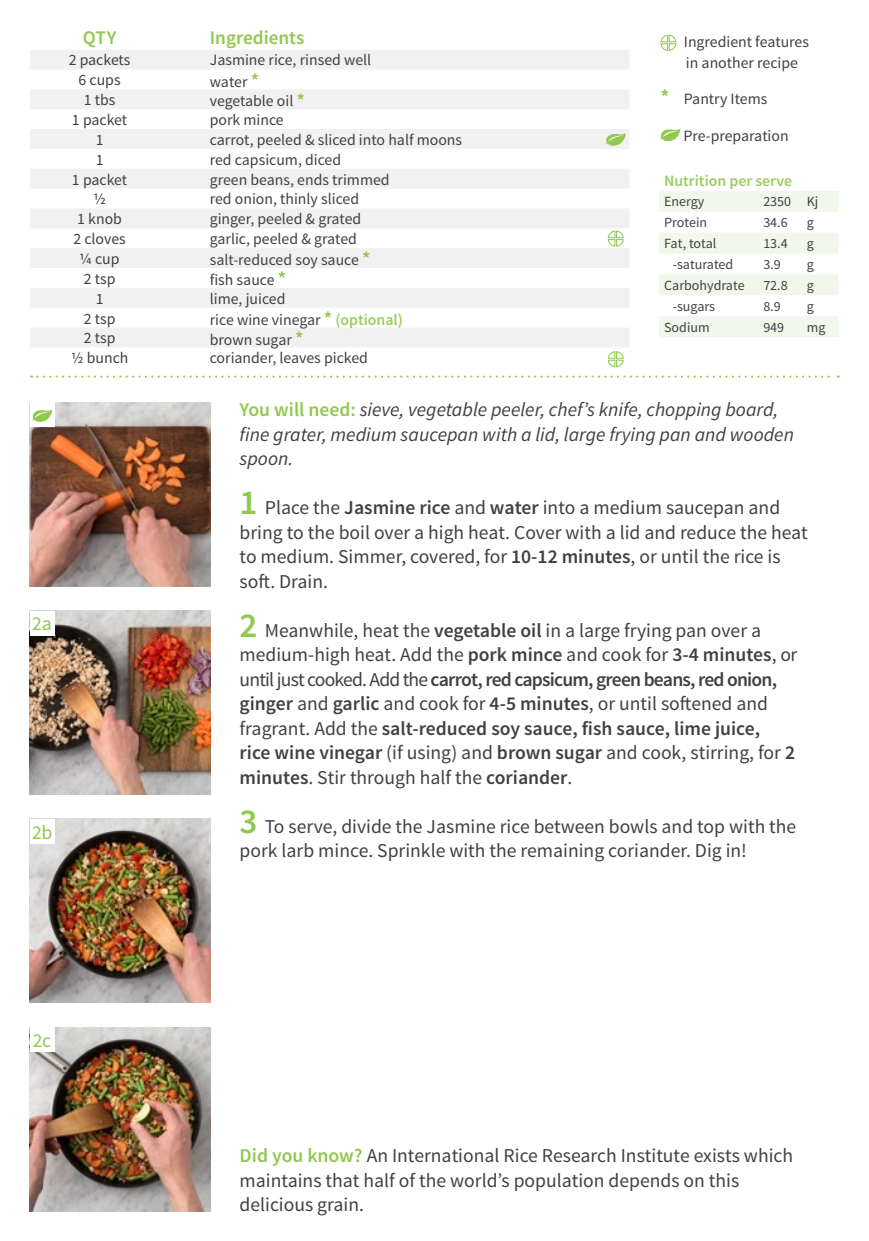
<style>
.page{position:relative;width:869px;height:1241px;background:#fff}
.page>*{position:absolute;margin:0;border:0;box-sizing:border-box;transform-origin:0 0}
.t1{font:19.6px/24.5px "Source Sans Pro";color:#414042}
.t2{font:italic 19.6px/24.5px "Source Sans Pro";color:#414042}
.t3{font:19.6px "Source Sans Pro";color:#91c84e}
.t4{font:600 19.25px "Source Sans Pro";color:#91c84e}
.t5{font:15.75px/21px "Source Sans Pro";color:#414042}
.t6{font:600 15.75px "Source Sans Pro";color:#9ccd5f}
.t7{font:14px "Source Sans Pro";color:#414042}
.s1{font-weight:600;font-size:19.25px;color:#91c84e}
.s2{font-weight:600;color:#9ccd5f}
.s3{font-weight:600;font-size:21px;color:#91c84e}
.s4{font-weight:600;font-style:normal;color:#91c84e}
.s5{font-weight:600;font-size:35px;color:#91c84e}
.s6{font-weight:600}
.s7{font-weight:600;color:#91c84e}
</style>
<div class="page">
<svg style="left:660px;top:34px;width:16px;height:17px"></svg>
<svg style="left:31px;top:375px;width:807px;height:2px"></svg>
<svg style="left:660px;top:128px;width:20px;height:13px"></svg>
<img style="left:30px;top:610px;width:180px;height:184px">
<img style="left:30px;top:402px;width:180px;height:184px">
<svg style="left:30px;top:50px;width:599px;height:297px;fill:#f1f1f2"></svg>
<div style="left:30px;top:610px;width:24px;height:25px;background:#fff"></div>
<div style="left:30px;top:402px;width:25px;height:25px;background:#fff"></div>
<svg style="left:32px;top:409px;width:20px;height:13px"></svg>
<img style="left:30px;top:818px;width:180px;height:184px">
<img style="left:30px;top:1027px;width:180px;height:184px">
<div style="left:30px;top:818px;width:25px;height:25px;background:#fff"></div>
<div style="left:30px;top:1027px;width:24px;height:25px;background:#fff"></div>
<svg style="left:605px;top:133px;width:20px;height:13px"></svg>
<svg style="left:659px;top:191px;width:179px;height:146px"></svg>
<svg style="left:607px;top:230px;width:17px;height:17px"></svg>
<svg style="left:607px;top:351px;width:17px;height:17px"></svg>
<p class="t3" style="left:32px;top:611px;width:21px">2a</p>
<p class="t3" style="left:32px;top:819px;width:22px">2b</p>
<p class="t4" style="left:83px;top:26px;width:35px">QTY</p>
<p class="t4" style="left:210px;top:26px;width:96px">Ingredients</p>
<p class="t5" style="left:69px;top:50px;width:63px">2 packets</p>
<p class="t5" style="left:210px;top:50px;width:163px">Jasmine rice, rinsed well</p>
<p class="t5" style="left:78px;top:70px;width:44px">6 cups</p>
<p class="t5" style="left:210px;top:71px;width:51px">water <span class="s1">*</span></p>
<p class="t5" style="left:84px;top:90px;width:33px">1 tbs</p>
<p class="t5" style="left:210px;top:91px;width:97px">vegetable oil <span class="s1">*</span></p>
<p class="t5" style="left:72px;top:110px;width:57px">1 packet</p>
<p class="t5" style="left:210px;top:110px;width:75px">pork mince</p>
<p class="t5" style="left:96px;top:129px;width:9px">1</p>
<p class="t5" style="left:210px;top:129px;width:254px">carrot, peeled &amp; sliced into half moons</p>
<p class="t5" style="left:96px;top:149px;width:9px">1</p>
<p class="t5" style="left:210px;top:149px;width:133px">red capsicum, diced</p>
<p class="t5" style="left:72px;top:169px;width:57px">1 packet</p>
<p class="t5" style="left:210px;top:169px;width:181px">green beans, ends trimmed</p>
<p class="t5" style="left:93px;top:189px;width:14px">1/2</p>
<p class="t5" style="left:210px;top:189px;width:151px">red onion, thinly sliced</p>
<p class="t5" style="left:77px;top:209px;width:46px">1 knob</p>
<p class="t5" style="left:210px;top:209px;width:153px">ginger, peeled &amp; grated</p>
<p class="t5" style="left:73px;top:229px;width:54px">2 cloves</p>
<p class="t5" style="left:210px;top:229px;width:149px">garlic, peeled &amp; grated</p>
<p class="t5" style="left:80px;top:248px;width:41px">¼ cup</p>
<p class="t5" style="left:210px;top:250px;width:162px">salt-reduced soy sauce <span class="s1">*</span></p>
<p class="t5" style="left:84px;top:268px;width:33px">2 tsp</p>
<p class="t5" style="left:210px;top:270px;width:78px">fish sauce <span class="s1">*</span></p>
<p class="t5" style="left:96px;top:288px;width:9px">1</p>
<p class="t5" style="left:210px;top:288px;width:77px">lime, juiced</p>
<p class="t5" style="left:84px;top:308px;width:33px">2 tsp</p>
<p class="t5" style="left:210px;top:309px;width:194px">rice wine vinegar <span class="s1">*</span> <span class="s2">(optional)</span></p>
<p class="t5" style="left:84px;top:328px;width:33px">2 tsp</p>
<p class="t5" style="left:210px;top:329px;width:95px">brown sugar <span class="s1">*</span></p>
<p class="t5" style="left:71px;top:348px;width:59px">1/2 bunch</p>
<p class="t5" style="left:210px;top:348px;width:160px">coriander, leaves picked</p>
<p class="t5" style="left:683px;top:31px;width:126px">Ingredient features in another recipe</p>
<p class="t5" style="left:660px;top:89px;width:108px"><span class="s3">*</span> Pantry Items</p>
<p class="t5" style="left:683px;top:126px;width:107px">Pre-preparation</p>
<p class="t6" style="left:663px;top:171px;width:129px">Nutrition per serve</p>
<p class="t7" style="left:663px;top:193px;width:42px">Energy</p>
<p class="t7" style="left:763px;top:193px;width:57px">2350 Kj</p>
<p class="t7" style="left:663px;top:214px;width:45px">Protein</p>
<p class="t7" style="left:763px;top:214px;width:26px">34.6</p>
<p class="t7" style="left:806px;top:214px;width:9px">g</p>
<p class="t7" style="left:663px;top:235px;width:54px">Fat, total</p>
<p class="t7" style="left:763px;top:235px;width:26px">13.4</p>
<p class="t7" style="left:806px;top:235px;width:9px">g</p>
<p class="t7" style="left:672px;top:256px;width:62px">-saturated</p>
<p class="t7" style="left:763px;top:256px;width:19px">3.9</p>
<p class="t7" style="left:806px;top:256px;width:9px">g</p>
<p class="t7" style="left:663px;top:276px;width:82px">Carbohydrate</p>
<p class="t7" style="left:763px;top:276px;width:26px">72.8</p>
<p class="t7" style="left:806px;top:276px;width:9px">g</p>
<p class="t7" style="left:672px;top:297px;width:44px">-sugars</p>
<p class="t7" style="left:763px;top:297px;width:19px">8.9</p>
<p class="t7" style="left:806px;top:297px;width:9px">g</p>
<p class="t7" style="left:663px;top:318px;width:47px">Sodium</p>
<p class="t7" style="left:763px;top:318px;width:22px">949</p>
<p class="t7" style="left:806px;top:318px;width:20px">mg</p>
<p class="t2" style="left:239px;top:397px;width:555px"><span class="s4">You will need:</span> sieve, vegetable peeler, chef’s knife, chopping board, fine grater, medium saucepan with a lid, large frying pan and wooden spoon.</p>
<p class="t1" style="left:239px;top:495px;width:569px"><span class="s5">1</span> Place the <span class="s6">Jasmine rice</span> and <span class="s6">water</span> into a medium saucepan and bring to the boil over a high heat. Cover with a lid and reduce the heat to medium. Simmer, covered, for <span class="s6">10-12 minutes</span>, or until the rice is soft. Drain.</p>
<p class="t1" style="left:239px;top:618px;width:559px"><span class="s5">2</span> Meanwhile, heat the <span class="s6">vegetable oil</span> in a large frying pan over a medium-high heat. Add the <span class="s6">pork mince</span> and cook for <span class="s6">3-4 minutes</span>, or until just cooked. Add the <span class="s6">carrot, red capsicum, green beans, red onion, ginger</span> and <span class="s6">garlic</span> and cook for <span class="s6">4-5 minutes</span>, or until softened and fragrant. Add the <span class="s6">salt-reduced soy sauce, fish sauce, lime juice,<br>rice wine vinegar</span> (if using) and <span class="s6">brown sugar</span> and cook, stirring, for <span class="s6">2 minutes</span>. Stir through half the <span class="s6">coriander</span>.</p>
<p class="t1" style="left:239px;top:814px;width:558px"><span class="s5">3</span> To serve, divide the Jasmine rice between bowls and top with the pork larb mince. Sprinkle with the remaining coriander. Dig in!</p>
<p class="t3" style="left:33px;top:1028px;width:20px">2c</p>
<p class="t1" style="left:239px;top:1143px;width:554px"><span class="s7">Did you know?</span> An International Rice Research Institute exists which maintains that half of the world’s population depends on this delicious grain.</p>
</div>
